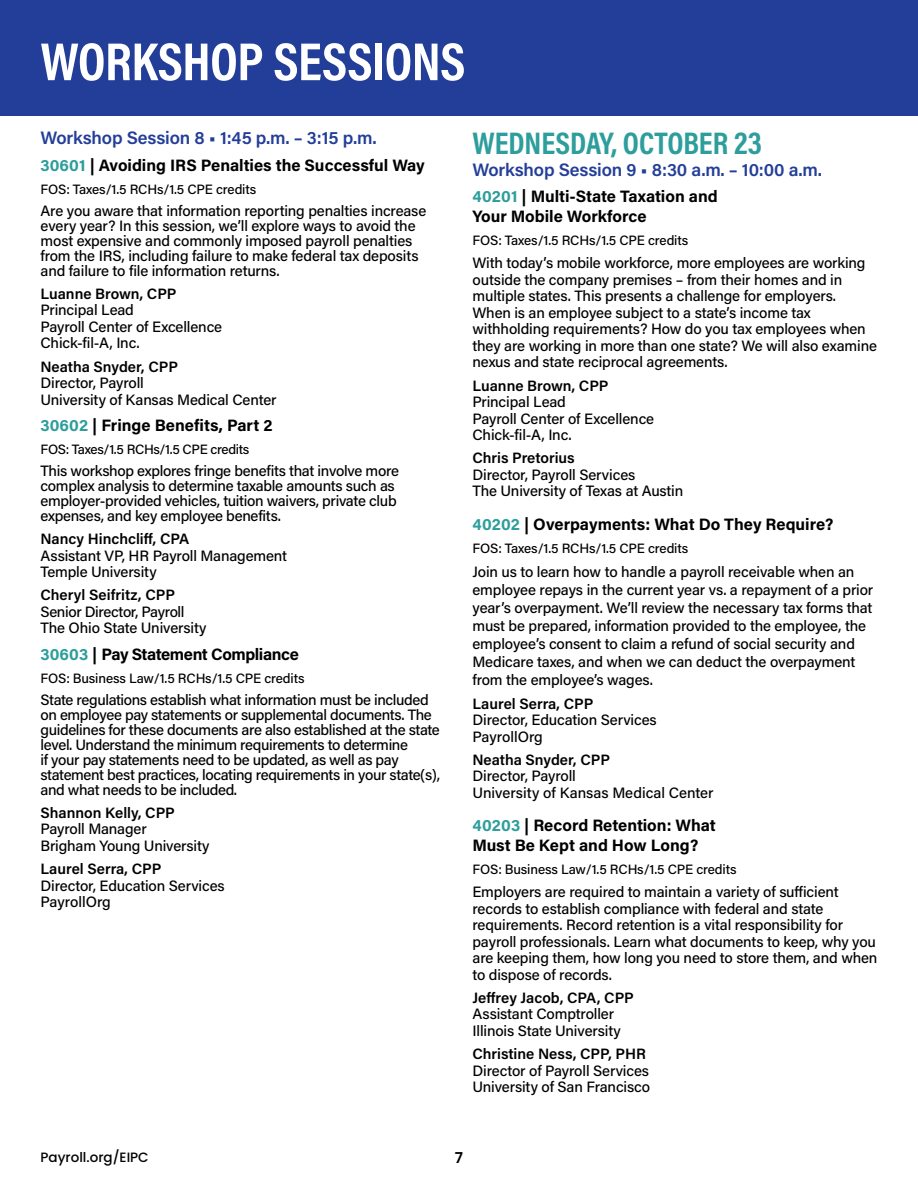
<style>
.page{position:relative;width:918px;height:1188px;background:#fff}
.page>*{position:absolute;margin:0;border:0;box-sizing:border-box;transform-origin:0 0}
.t1{font:700 54px "Acumin Pro Cond";letter-spacing:-.01em;color:#fff}
.t2{font:700 31.5px "Acumin Pro Cond";letter-spacing:-.005em;color:#2d9e9c}
.t3{font:600 18px "Acumin Pro";letter-spacing:-.01em;color:#233e99}
.t4{font:700 16.5px/19.8px "Acumin Pro";color:#000}
.t5{font:700 16.5px "Acumin Pro";letter-spacing:-.025em;color:#000}
.t6{font:500 15px/16.5px "Acumin Pro";letter-spacing:-.01em;color:#000}
.t7{font:600 15px "Acumin Pro";letter-spacing:-.005em;color:#000}
.t8{font:600 15px "Poppins";color:#000}
.t9{font:500 13.5px "Acumin Pro";letter-spacing:-.01em;color:#000}
.t10{font:500 13.5px "Poppins";color:#000}
.s1{color:#2d9e9c}
</style>
<div class="page">
<div style="left:0;top:0;width:918px;height:115px;background:#233e99"></div>
<h1 class="t1" style="left:40px;top:26px;width:426px">WORKSHOP SESSIONS</h1>
<p class="t3" style="left:40px;top:125px;width:338px">Workshop Session 8 • 1:45 p.m. – 3:15 p.m.</p>
<p class="t4" style="left:40px;top:154px;width:386px"><span class="s1">30601</span> | Avoiding IRS Penalties the Successful Way</p>
<p class="t9" style="left:40px;top:180px;width:217px">FOS: Taxes/1.5 RCHs/1.5 CPE credits</p>
<p class="t6" style="left:40px;top:202px;width:387px;line-height:15px">Are you aware that information reporting penalties increase every year? In this session, we’ll explore ways to avoid the most expensive and commonly imposed payroll penalties from the IRS, including failure to make federal tax deposits and failure to file information returns.</p>
<p class="t7" style="left:40px;top:283px;width:138px">Luanne Brown, CPP</p>
<p class="t6" style="left:40px;top:301px;width:183px">Principal Lead<br>Payroll Center of Excellence<br>Chick-fil-A, Inc.</p>
<p class="t7" style="left:40px;top:356px;width:139px">Neatha Snyder, CPP</p>
<p class="t6" style="left:40px;top:374px;width:238px">Director, Payroll<br>University of Kansas Medical Center</p>
<p class="t4" style="left:40px;top:415px;width:234px"><span class="s1">30602</span> | Fringe Benefits, Part 2</p>
<p class="t9" style="left:40px;top:440px;width:210px">FOS: Taxes/1.5 RCHs/1.5 CPE credits</p>
<p class="t6" style="left:40px;top:462px;width:360px;line-height:15px">This workshop explores fringe benefits that involve more complex analysis to determine taxable amounts such as employer-provided vehicles, tuition waivers, private club expenses, and key employee benefits.</p>
<p class="t7" style="left:40px;top:528px;width:150px">Nancy Hinchcliff, CPA</p>
<p class="t6" style="left:40px;top:546px;width:248px">Assistant VP, HR Payroll Management<br>Temple University</p>
<p class="t7" style="left:40px;top:585px;width:136px">Cheryl Seifritz, CPP</p>
<p class="t6" style="left:40px;top:603px;width:167px">Senior Director, Payroll<br>The Ohio State University</p>
<p class="t5" style="left:40px;top:642px;width:260px"><span class="s1">30603</span> | Pay Statement Compliance</p>
<p class="t9" style="left:40px;top:669px;width:266px">FOS: Business Law/1.5 RCHs/1.5 CPE credits</p>
<p class="t6" style="left:40px;top:691px;width:401px;line-height:15px">State regulations establish what information must be included on employee pay statements or supplemental documents. The guidelines for these documents are also established at the state level. Understand the minimum requirements to determine<br>if your pay statements need to be updated, as well as pay statement best practices, locating requirements in your state(s), and what needs to be included.</p>
<p class="t7" style="left:40px;top:802px;width:136px">Shannon Kelly, CPP</p>
<p class="t6" style="left:40px;top:820px;width:171px">Payroll Manager<br>Brigham Young University</p>
<p class="t7" style="left:40px;top:858px;width:122px">Laurel Serra, CPP</p>
<p class="t6" style="left:40px;top:876px;width:186px">Director, Education Services<br>PayrollOrg</p>
<h2 class="t2" style="left:472px;top:123px;width:291px">WEDNESDAY, OCTOBER 23</h2>
<p class="t3" style="left:472px;top:157px;width:351px">Workshop Session 9 • 8:30 a.m. – 10:00 a.m.</p>
<p class="t4" style="left:472px;top:186px;width:247px"><span class="s1">40201</span> | Multi-State Taxation and<br>Your Mobile Workforce</p>
<p class="t9" style="left:472px;top:231px;width:217px">FOS: Taxes/1.5 RCHs/1.5 CPE credits</p>
<p class="t6" style="left:472px;top:254px;width:406px">With today’s mobile workforce, more employees are working outside the company premises – from their homes and in multiple states. This presents a challenge for employers.<br>When is an employee subject to a state’s income tax withholding requirements? How do you tax employees when they are working in more than one state? We will also examine nexus and state reciprocal agreements.</p>
<p class="t7" style="left:472px;top:375px;width:138px">Luanne Brown, CPP</p>
<p class="t6" style="left:472px;top:393px;width:183px">Principal Lead<br>Payroll Center of Excellence<br>Chick-fil-A, Inc.</p>
<p class="t7" style="left:472px;top:448px;width:104px">Chris Pretorius</p>
<p class="t6" style="left:472px;top:466px;width:212px">Director, Payroll Services<br>The University of Texas at Austin</p>
<p class="t4" style="left:472px;top:513px;width:363px"><span class="s1">40202</span> | Overpayments: What Do They Require?</p>
<p class="t9" style="left:472px;top:538px;width:217px">FOS: Taxes/1.5 RCHs/1.5 CPE credits</p>
<p class="t6" style="left:472px;top:562px;width:402px;line-height:18px">Join us to learn how to handle a payroll receivable when an employee repays in the current year vs. a repayment of a prior year’s overpayment. We’ll review the necessary tax forms that must be prepared, information provided to the employee, the employee’s consent to claim a refund of social security and Medicare taxes, and when we can deduct the overpayment from the employee’s wages.</p>
<p class="t7" style="left:472px;top:693px;width:122px">Laurel Serra, CPP</p>
<p class="t6" style="left:472px;top:711px;width:186px">Director, Education Services<br>PayrollOrg</p>
<p class="t7" style="left:472px;top:749px;width:139px">Neatha Snyder, CPP</p>
<p class="t6" style="left:472px;top:767px;width:243px">Director, Payroll<br>University of Kansas Medical Center</p>
<p class="t4" style="left:472px;top:815px;width:245px"><span class="s1">40203</span> | Record Retention: What<br>Must Be Kept and How Long?</p>
<p class="t9" style="left:472px;top:860px;width:266px">FOS: Business Law/1.5 RCHs/1.5 CPE credits</p>
<p class="t6" style="left:472px;top:883px;width:406px">Employers are required to maintain a variety of sufficient records to establish compliance with federal and state requirements. Record retention is a vital responsibility for payroll professionals. Learn what documents to keep, why you are keeping them, how long you need to store them, and when to dispose of records.</p>
<p class="t7" style="left:472px;top:987px;width:163px">Jeffrey Jacob, CPA, CPP</p>
<p class="t6" style="left:472px;top:1005px;width:150px">Assistant Comptroller<br>Illinois State University</p>
<p class="t7" style="left:472px;top:1043px;width:175px">Christine Ness, CPP, PHR</p>
<p class="t6" style="left:472px;top:1062px;width:179px">Director of Payroll Services<br>University of San Francisco</p>
<p class="t10" style="left:40px;top:1149px;width:110px">Payroll.org/EIPC</p>
<p class="t8" style="left:455px;top:1149px;width:10px">7</p>
</div>
